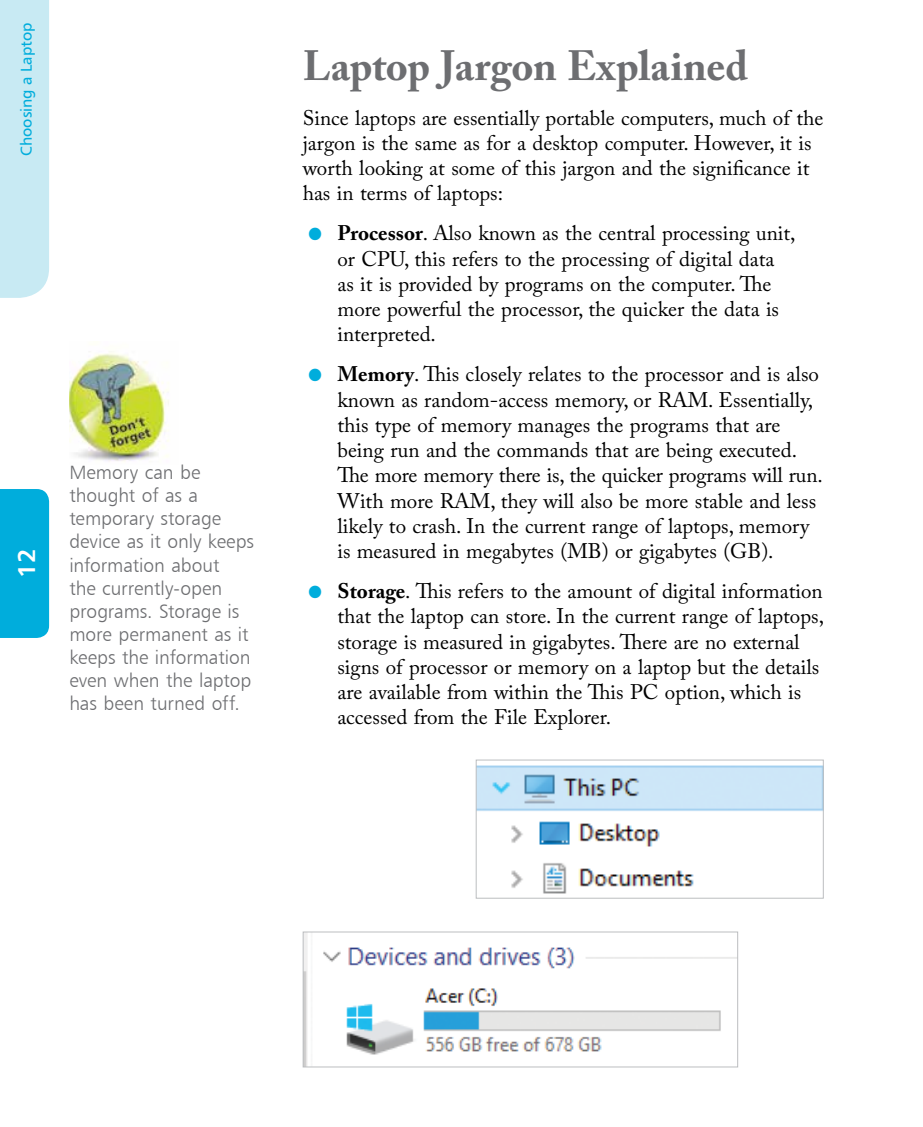
<style>
.page{position:relative;width:923px;height:1127px;background:#fff}
.page>*{position:absolute;margin:0;border:0;box-sizing:border-box;transform-origin:0 0}
.t1{font:700 42px "Adobe Caslon Pro";color:#6d6e71}
.t2{font:24.5px "Humanist 777 BT Bold B";color:#fff}
.t3{font:21px/25.2px "Adobe Caslon Pro";color:#000}
.t4{font:19.25px/23.1px "Humanist 777 BT Light B";letter-spacing:-.005em;color:#6d6e71}
.t5{font:15.75px "Humanist 777 BT Roman B";color:#00addc}
.s1{font-family:"Humanist 777 BT Bold B";font-size:42px;color:#00addc}
.s2{font-weight:700}
</style>
<div class="page">
<div style="left:0;top:489px;width:49px;height:148px;background:#00addc"></div>
<div style="left:0;top:0;width:49px;height:298px;background:#c8eaf3"></div>
<img style="left:305px;top:933px;width:431px;height:132px">
<div style="left:303px;top:931px;width:435px;height:136px;border:1px solid #bcbec0"></div>
<img style="left:478px;top:765px;width:343px;height:129px">
<div style="left:476px;top:759px;width:347px;height:139px;border:1px solid #bcbec0"></div>
<img style="left:69px;top:351px;width:100px;height:111px">
<p class="t5" style="left:17px;top:156px;width:135px;rotate:-90deg">Choosing a Laptop</p>
<p class="t2" style="left:11px;top:578px;width:31px;rotate:-90deg">12</p>
<p class="t4" style="left:69px;top:460px;width:186px">Memory can be thought of as a temporary storage device as it only keeps information about<br>the currently-open programs. Storage is more permanent as it keeps the information even when the laptop has been turned off.</p>
<h1 class="t1" style="left:303px;top:41px;width:447px">Laptop Jargon Explained</h1>
<p class="t3" style="left:303px;top:105px;width:522px">Since laptops are essentially portable computers, much of the jargon is the same as for a desktop computer. However, it is worth looking at some of this jargon and the significance it has in terms of laptops:</p>
<p class="t3" style="left:337px;top:220px;width:459px;text-indent:-35px"><span class="s1">•</span> <span class="s2">Processor</span>. Also known as the central processing unit, or CPU, this refers to the processing of digital data as it is provided by programs on the computer. The more powerful the processor, the quicker the data is interpreted.</p>
<p class="t3" style="left:337px;top:361px;width:487px;text-indent:-35px"><span class="s1">•</span> <span class="s2">Memory</span>. This closely relates to the processor and is also known as random-access memory, or RAM. Essentially, this type of memory manages the programs that are being run and the commands that are being executed.<br>The more memory there is, the quicker programs will run.<br>With more RAM, they will also be more stable and less likely to crash. In the current range of laptops, memory is measured in megabytes (MB) or gigabytes (GB).</p>
<p class="t3" style="left:337px;top:578px;width:488px;text-indent:-35px"><span class="s1">•</span> <span class="s2">Storage</span>. This refers to the amount of digital information that the laptop can store. In the current range of laptops, storage is measured in gigabytes. There are no external signs of processor or memory on a laptop but the details are available from within the This PC option, which is accessed from the File Explorer.</p>
</div>
